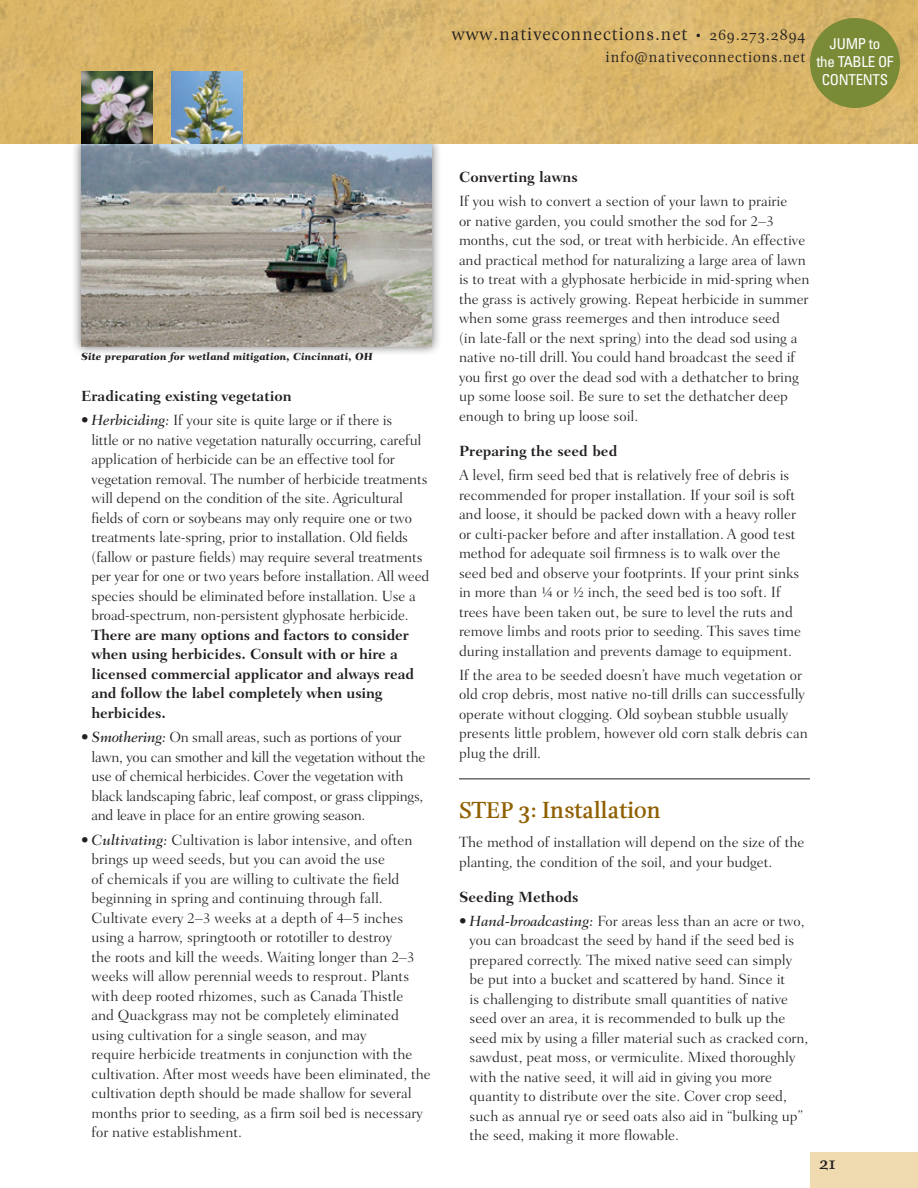
<style>
.page{position:relative;width:918px;height:1188px;background:#fff}
.page>*{position:absolute;margin:0;border:0;box-sizing:border-box;transform-origin:0 0}
.t1{font:700 24px "Esta";color:#906000}
.t2{font:18px "Esta";letter-spacing:.05em;color:#231f20}
.t3{font:700 18px "Esta";color:#231f20}
.t4{font:300 15px/19.5px "Fairfield LT Std";color:#231f20}
.t5{font:700 15px/19.5px "Fairfield LT Std";letter-spacing:-.01em;color:#231f20}
.t6{font:300 15px/19.5px "Fairfield LT Std";letter-spacing:-.02em;color:#231f20}
.t7{font:15px "Esta";letter-spacing:.05em;color:#231f20}
.t8{font:condensed 15px/18px "Univers LT Std";letter-spacing:-.02em;color:#fff;text-align:center}
.t9{font:800 10.5px "Fairfield LT Std Caption";color:#231f20}
.s1{font-size:15px}
.s2{font-weight:500;font-style:italic}
</style>
<div class="page">
<div style="left:810px;top:1152px;width:108px;height:36px;background:#f0dbb0"></div>
<div style="left:71px;top:134px;width:371px;height:222px;background:#231f20;opacity:.65"></div>
<img style="left:81px;top:144px;width:351px;height:202px">
<hr style="left:459px;top:778px;width:351px;height:1px;background:#231f20">
<img style="left:0;top:0;width:918px;height:144px">
<img style="left:81px;top:72px;width:72px;height:72px">
<img style="left:171px;top:72px;width:72px;height:72px">
<div style="left:810px;top:18px;width:90px;height:90px;background:#7a8b37;border-radius:50%"></div>
<p class="t2" style="left:452px;top:24px;width:355px">www.nativeconnections.net <span class="s1">• 269.273.2894</span></p>
<p class="t7" style="left:606px;top:49px;width:201px">info@nativeconnections.net</p>
<p class="t8" style="left:816px;top:34px;width:79px">JUMP to<br>the TABLE OF<br>CONTENTS</p>
<p class="t9" style="left:81px;top:350px;width:293px">Site preparation for wetland mitigation, Cincinnati, OH</p>
<p class="t5" style="left:81px;top:386px;width:212px">Eradicating existing vegetation</p>
<p class="t4" style="left:92px;top:411px;width:339px;text-indent:-10px">• <span class="s2">Herbiciding:</span> If your site is quite large or if there is<br>little or no native vegetation naturally occurring, careful application of herbicide can be an effective tool for vegetation removal. The number of herbicide treatments will depend on the condition of the site. Agricultural fields of corn or soybeans may only require one or two treatments late-spring, prior to installation. Old fields (fallow or pasture fields) may require several treatments per year for one or two years before installation. All weed species should be eliminated before installation. Use a broad-spectrum, non-persistent glyphosate herbicide.</p>
<p class="t5" style="left:92px;top:625px;width:324px">There are many options and factors to consider when using herbicides. Consult with or hire a licensed commercial applicator and always read and follow the label completely when using herbicides.</p>
<p class="t6" style="left:92px;top:728px;width:335px;text-indent:-10px">• <span class="s2">Smothering:</span> On small areas, such as portions of your lawn, you can smother and kill the vegetation without the use of chemical herbicides. Cover the vegetation with black landscaping fabric, leaf compost, or grass clippings, and leave in place for an entire growing season.</p>
<p class="t4" style="left:92px;top:830px;width:341px;text-indent:-10px">• <span class="s2">Cultivating:</span> Cultivation is labor intensive, and often brings up weed seeds, but you can avoid the use<br>of chemicals if you are willing to cultivate the field beginning in spring and continuing through fall.<br>Cultivate every 2–3 weeks at a depth of 4–5 inches using a harrow, springtooth or rototiller to destroy<br>the roots and kill the weeds. Waiting longer than 2–3 weeks will allow perennial weeds to resprout. Plants with deep rooted rhizomes, such as Canada Thistle<br>and Quackgrass may not be completely eliminated using cultivation for a single season, and may<br>require herbicide treatments in conjunction with the cultivation. After most weeds have been eliminated, the cultivation depth should be made shallow for several months prior to seeding, as a firm soil bed is necessary for native establishment.</p>
<p class="t5" style="left:459px;top:167px;width:120px">Converting lawns</p>
<p class="t4" style="left:459px;top:192px;width:352px">If you wish to convert a section of your lawn to prairie<br>or native garden, you could smother the sod for 2–3 months, cut the sod, or treat with herbicide. An effective and practical method for naturalizing a large area of lawn is to treat with a glyphosate herbicide in mid-spring when the grass is actively growing. Repeat herbicide in summer when some grass reemerges and then introduce seed<br>(in late-fall or the next spring) into the dead sod using a native no-till drill. You could hand broadcast the seed if you first go over the dead sod with a dethatcher to bring up some loose soil. Be sure to set the dethatcher deep enough to bring up loose soil.</p>
<p class="t5" style="left:459px;top:441px;width:160px">Preparing the seed bed</p>
<p class="t4" style="left:459px;top:465px;width:344px">A level, firm seed bed that is relatively free of debris is recommended for proper installation. If your soil is soft and loose, it should be packed down with a heavy roller or culti-packer before and after installation. A good test method for adequate soil firmness is to walk over the seed bed and observe your footprints. If your print sinks in more than ¼ or ½ inch, the seed bed is too soft. If trees have been taken out, be sure to level the ruts and remove limbs and roots prior to seeding. This saves time during installation and prevents damage to equipment.</p>
<p class="t4" style="left:459px;top:665px;width:350px">If the area to be seeded doesn’t have much vegetation or old crop debris, most native no-till drills can successfully operate without clogging. Old soybean stubble usually presents little problem, however old corn stalk debris can plug the drill.</p>
<h1 class="t1" style="left:459px;top:796px;width:203px">STEP 3: Installation</h1>
<p class="t4" style="left:459px;top:833px;width:347px">The method of installation will depend on the size of the planting, the condition of the soil, and your budget.</p>
<p class="t5" style="left:459px;top:887px;width:121px">Seeding Methods</p>
<p class="t4" style="left:470px;top:911px;width:341px;text-indent:-10px">• <span class="s2">Hand-broadcasting:</span> For areas less than an acre or two, you can broadcast the seed by hand if the seed bed is prepared correctly. The mixed native seed can simply be put into a bucket and scattered by hand. Since it<br>is challenging to distribute small quantities of native seed over an area, it is recommended to bulk up the seed mix by using a filler material such as cracked corn, sawdust, peat moss, or vermiculite. Mixed thoroughly with the native seed, it will aid in giving you more quantity to distribute over the site. Cover crop seed, such as annual rye or seed oats also aid in “bulking up” the seed, making it more flowable.</p>
<p class="t3" style="left:819px;top:1153px;width:19px">21</p>
</div>
